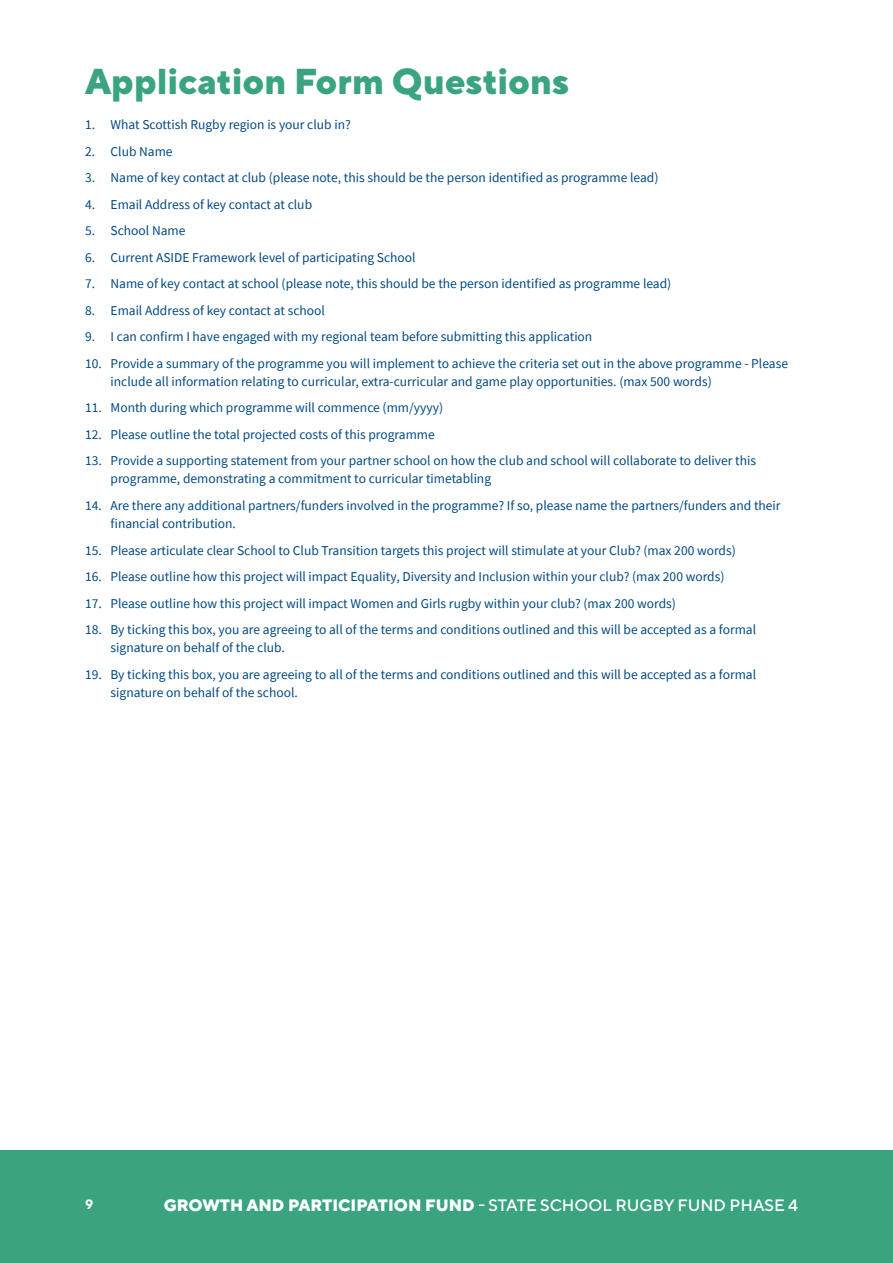
<style>
.page{position:relative;width:893px;height:1263px;background:#fff}
.page>*{position:absolute;margin:0;border:0;box-sizing:border-box;transform-origin:0 0}
.Paragraph_Style{font:800 36px "TT Norms Pro";color:#3aa47f}
.t1{font:500 16.5px "TT Norms Pro";color:#fff}
.Paragraph_Style-2{font:13.5px/18px "Source Sans Pro";color:#004982}
.t2{font:700 13.5px "TT Norms Pro";color:#fff}
.s1{font-weight:800}
</style>
<div class="page">
<div style="left:0;top:1150px;width:893px;height:113px;background:#3aa47f"></div>
<p class="Paragraph_Style" style="left:85px;top:55px;width:485px">Application Form Questions</p>
<p class="Paragraph_Style-2" style="left:85px;top:116px;width:267px">1. What Scottish Rugby region is your club in?</p>
<p class="Paragraph_Style-2" style="left:85px;top:142px;width:89px">2. Club Name</p>
<p class="Paragraph_Style-2" style="left:85px;top:169px;width:575px">3. Name of key contact at club (please note, this should be the person identified as programme lead)</p>
<p class="Paragraph_Style-2" style="left:85px;top:195px;width:229px">4. Email Address of key contact at club</p>
<p class="Paragraph_Style-2" style="left:85px;top:222px;width:102px">5. School Name</p>
<p class="Paragraph_Style-2" style="left:85px;top:248px;width:332px">6. Current ASIDE Framework level of participating School</p>
<p class="Paragraph_Style-2" style="left:85px;top:275px;width:588px">7. Name of key contact at school (please note, this should be the person identified as programme lead)</p>
<p class="Paragraph_Style-2" style="left:85px;top:301px;width:241px">8. Email Address of key contact at school</p>
<p class="Paragraph_Style-2" style="left:85px;top:328px;width:509px">9. I can confirm I have engaged with my regional team before submitting this application</p>
<p class="Paragraph_Style-2" style="left:111px;top:354px;width:679px;text-indent:-26px">10. Provide a summary of the programme you will implement to achieve the criteria set out in the above programme - Please include all information relating to curricular, extra-curricular and game play opportunities. (max 500 words)</p>
<p class="Paragraph_Style-2" style="left:85px;top:399px;width:360px">11. Month during which programme will commence (mm/yyyy)</p>
<p class="Paragraph_Style-2" style="left:85px;top:425px;width:351px">12. Please outline the total projected costs of this programme</p>
<p class="Paragraph_Style-2" style="left:111px;top:452px;width:647px;text-indent:-26px">13. Provide a supporting statement from your partner school on how the club and school will collaborate to deliver this programme, demonstrating a commitment to curricular timetabling</p>
<p class="Paragraph_Style-2" style="left:111px;top:496px;width:672px;text-indent:-26px">14. Are there any additional partners/funders involved in the programme? If so, please name the partners/funders and their financial contribution.</p>
<p class="Paragraph_Style-2" style="left:85px;top:541px;width:652px">15. Please articulate clear School to Club Transition targets this project will stimulate at your Club? (max 200 words)</p>
<p class="Paragraph_Style-2" style="left:85px;top:567px;width:641px">16. Please outline how this project will impact Equality, Diversity and Inclusion within your club? (max 200 words)</p>
<p class="Paragraph_Style-2" style="left:85px;top:594px;width:592px">17. Please outline how this project will impact Women and Girls rugby within your club? (max 200 words)</p>
<p class="Paragraph_Style-2" style="left:111px;top:620px;width:647px;text-indent:-26px">18. By ticking this box, you are agreeing to all of the terms and conditions outlined and this will be accepted as a formal signature on behalf of the club.</p>
<p class="Paragraph_Style-2" style="left:111px;top:665px;width:647px;text-indent:-26px">19. By ticking this box, you are agreeing to all of the terms and conditions outlined and this will be accepted as a formal signature on behalf of the school.</p>
<p class="t2" style="left:85px;top:1194px;width:10px">9</p>
<p class="t1" style="left:164px;top:1193px;width:636px"><span class="s1">GROWTH AND PARTICIPATION FUND</span> - STATE SCHOOL RUGBY FUND PHASE 4</p>
</div>
